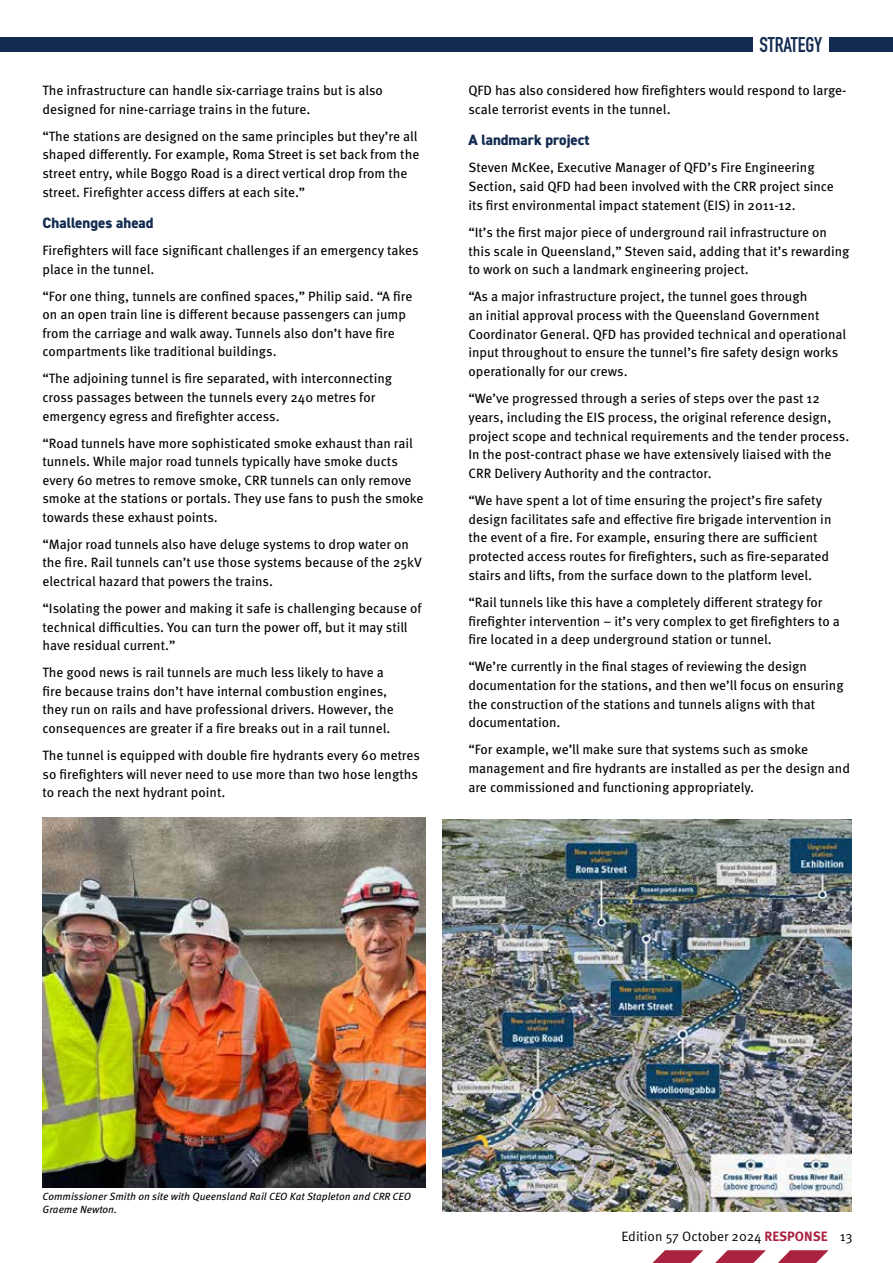
<style>
.page{position:relative;width:893px;height:1263px;background:#fff}
.page>*{position:absolute;margin:0;border:0;box-sizing:border-box;transform-origin:0 0}
.t1{font:700 21px "DIN Condensed";letter-spacing:-.005em;color:#142c51}
.t2{font:800 15px "DIN2014";color:#142c51}
.t3{font:13.5px/18.6px "Meta Pro";color:#000}
.t4{font:13.5px "Meta Pro Norm";color:#000}
.t5{font:italic 10.5px/12.6px "Meta Pro";color:#000}
.s1{font-family:"Meta Pro";font-weight:700;color:#aa2240}
</style>
<div class="page">
<div style="left:0;top:37px;width:753px;height:15px;background:#142c51"></div>
<div style="left:829px;top:37px;width:64px;height:15px;background:#142c51"></div>
<svg style="left:778px;top:1250px;width:51px;height:13px"></svg>
<svg style="left:715px;top:1250px;width:51px;height:13px"></svg>
<svg style="left:652px;top:1250px;width:51px;height:13px"></svg>
<img style="left:43px;top:817px;width:382px;height:371px">
<img style="left:442px;top:819px;width:409px;height:392px">
<p class="t3" style="left:43px;top:80px;width:342px">The infrastructure can handle six-carriage trains but is also designed for nine-carriage trains in the future.</p>
<p class="t3" style="left:43px;top:126px;width:378px">“The stations are designed on the same principles but they’re all shaped differently. For example, Roma Street is set back from the street entry, while Boggo Road is a direct vertical drop from the street. Firefighter access differs at each site.”</p>
<p class="t2" style="left:43px;top:213px;width:113px">Challenges ahead</p>
<p class="t3" style="left:43px;top:240px;width:378px">Firefighters will face significant challenges if an emergency takes place in the tunnel.</p>
<p class="t3" style="left:43px;top:286px;width:371px">“For one thing, tunnels are confined spaces,” Philip said. “A fire on an open train line is different because passengers can jump from the carriage and walk away. Tunnels also don’t have fire compartments like traditional buildings.</p>
<p class="t3" style="left:43px;top:368px;width:351px">“The adjoining tunnel is fire separated, with interconnecting cross passages between the tunnels every 240 metres for emergency egress and firefighter access.</p>
<p class="t3" style="left:43px;top:433px;width:383px">“Road tunnels have more sophisticated smoke exhaust than rail tunnels. While major road tunnels typically have smoke ducts every 60 metres to remove smoke, CRR tunnels can only remove smoke at the stations or portals. They use fans to push the smoke towards these exhaust points.</p>
<p class="t3" style="left:43px;top:534px;width:381px">“Major road tunnels also have deluge systems to drop water on the fire. Rail tunnels can’t use those systems because of the 25kV electrical hazard that powers the trains.</p>
<p class="t3" style="left:43px;top:598px;width:381px">“Isolating the power and making it safe is challenging because of technical difficulties. You can turn the power off, but it may still have residual current.”</p>
<p class="t3" style="left:43px;top:662px;width:353px">The good news is rail tunnels are much less likely to have a fire because trains don’t have internal combustion engines, they run on rails and have professional drivers. However, the consequences are greater if a fire breaks out in a rail tunnel.</p>
<p class="t3" style="left:43px;top:745px;width:379px">The tunnel is equipped with double fire hydrants every 60 metres so firefighters will never need to use more than two hose lengths to reach the next hydrant point.</p>
<h1 class="t1" style="left:759px;top:30px;width:64px">STRATEGY</h1>
<p class="t3" style="left:468px;top:80px;width:380px">QFD has also considered how firefighters would respond to large&shy;scale terrorist events in the tunnel.</p>
<p class="t2" style="left:468px;top:130px;width:123px">A landmark project</p>
<p class="t3" style="left:468px;top:158px;width:367px">Steven McKee, Executive Manager of QFD’s Fire Engineering<br>Section, said QFD had been involved with the CRR project since its first environmental impact statement (EIS) in 2011-12.</p>
<p class="t3" style="left:468px;top:222px;width:383px">“It’s the first major piece of underground rail infrastructure on this scale in Queensland,” Steven said, adding that it’s rewarding to work on such a landmark engineering project.</p>
<p class="t3" style="left:468px;top:287px;width:379px">“As a major infrastructure project, the tunnel goes through<br>an initial approval process with the Queensland Government Coordinator General. QFD has provided technical and operational input throughout to ensure the tunnel’s fire safety design works operationally for our crews.</p>
<p class="t3" style="left:468px;top:388px;width:383px">“We’ve progressed through a series of steps over the past 12 years, including the EIS process, the original reference design, project scope and technical requirements and the tender process.<br>In the post-contract phase we have extensively liaised with the CRR Delivery Authority and the contractor.</p>
<p class="t3" style="left:468px;top:490px;width:365px">“We have spent a lot of time ensuring the project’s fire safety design facilitates safe and effective fire brigade intervention in the event of a fire. For example, ensuring there are sufficient protected access routes for firefighters, such as fire-separated stairs and lifts, from the surface down to the platform level.</p>
<p class="t3" style="left:468px;top:592px;width:373px">“Rail tunnels like this have a completely different strategy for firefighter intervention – it’s very complex to get firefighters to a fire located in a deep underground station or tunnel.</p>
<p class="t3" style="left:468px;top:656px;width:377px">“We’re currently in the final stages of reviewing the design documentation for the stations, and then we’ll focus on ensuring the construction of the stations and tunnels aligns with that documentation.</p>
<p class="t3" style="left:468px;top:739px;width:383px">“For example, we’ll make sure that systems such as smoke management and fire hydrants are installed as per the design and are commissioned and functioning appropriately.</p>
<p class="t5" style="left:43px;top:1189px;width:370px">Commissioner Smith on site with Queensland Rail CEO Kat Stapleton and CRR CEO<br>Graeme Newton.</p>
<p class="t4" style="left:621px;top:1226px;width:233px">Edition 57 October 2024 <span class="s1">RESPONSE</span> 13</p>
</div>
